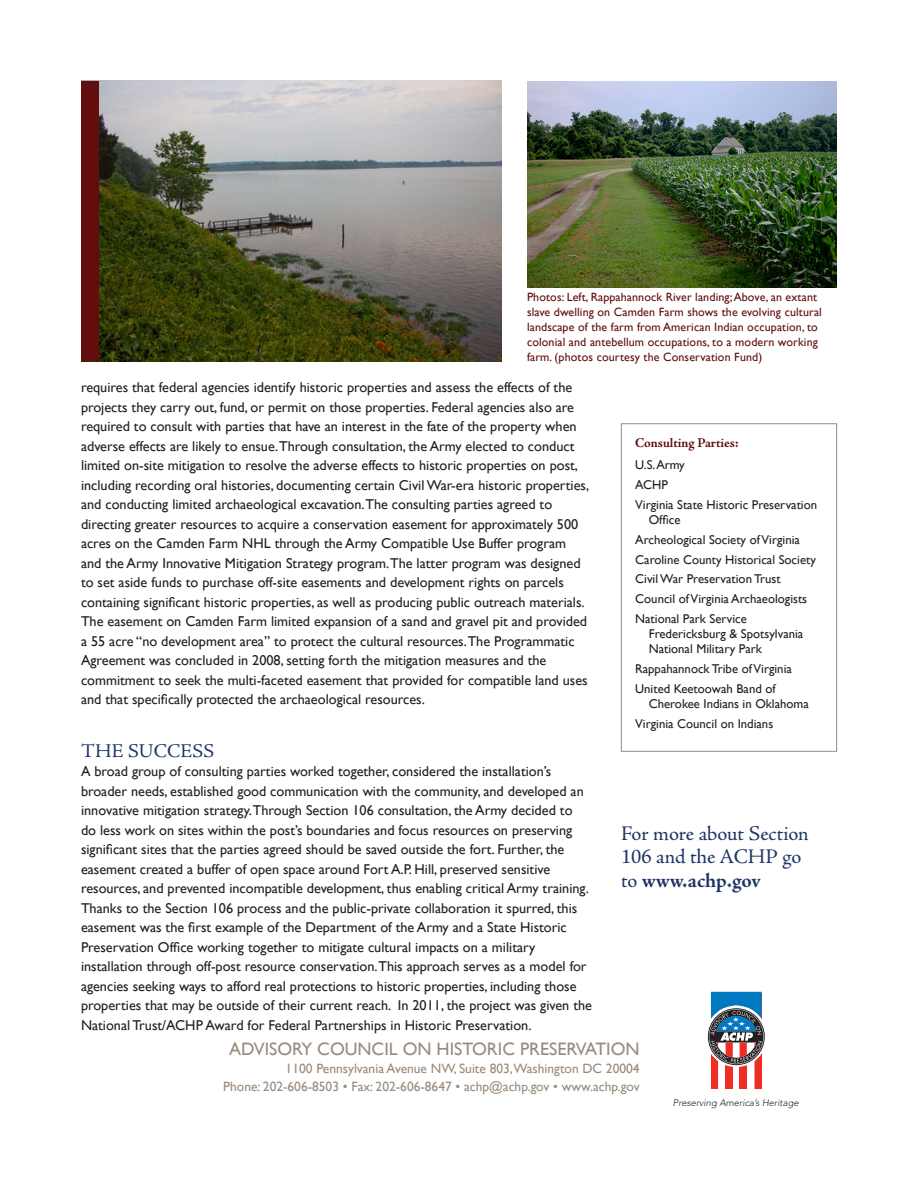
<style>
.page{position:relative;width:918px;height:1188px;background:#fff}
.page>*{position:absolute;margin:0;border:0;box-sizing:border-box;transform-origin:0 0}
.t1{font:20.85px/23.5px "Adobe Jenson Pro";letter-spacing:-.005em;color:#1d3464}
.Body_Copy{font:19.5px "Adobe Jenson Pro";letter-spacing:.015em;color:#1d3464}
.t2{font:18px "Gill Sans";color:#998b7d}
.Subhead_1{font:14.25px/19.5px "Gill Sans";color:#231f20}
.Body_Copy-2{font:14.25px/19.5px "Gill Sans";color:#231f20}
.t3{font:13.5px/18px "Gill Sans";color:#998b7d;text-align:right}
.Sidebar_Head{font:700 13.5px "Adobe Jenson Pro";letter-spacing:-.005em;color:#620d0e}
.Sidebar_Copy{font:12.75px/15px "Gill Sans";color:#231f20}
.Photo_Caption{font:12px/15px "Gill Sans";letter-spacing:.01em;color:#620d0e}
.t4{font:italic 300 9.45px "Avenir";color:#231f20}
.s1{font-weight:700}
</style>
<div class="page">
<svg style="left:707px;top:992px;width:58px;height:97px"></svg>
<img style="left:99px;top:81px;width:403px;height:280px">
<img style="left:527px;top:81px;width:310px;height:206px">
<div style="left:81px;top:81px;width:18px;height:280px;background:#620d0e"></div>
<div style="left:621px;top:423px;width:216px;height:329px;border:1px solid #998b7d"></div>
<p class="Photo_Caption" style="left:527px;top:290px;width:296px">Photos: Left, Rappahannock River landing; Above, an extant slave dwelling on Camden Farm shows the evolving cultural landscape of the farm from American Indian occupation, to colonial and antebellum occupations, to a modern working farm. (photos courtesy the Conservation Fund)</p>
<p class="Subhead_1" style="left:81px;top:378px;width:510px">requires that federal agencies identify historic properties and assess the effects of the projects they carry out, fund, or permit on those properties. Federal agencies also are required to consult with parties that have an interest in the fate of the property when adverse effects are likely to ensue.Through consultation, the Army elected to conduct limited on-site mitigation to resolve the adverse effects to historic properties on post, including recording oral histories, documenting certain Civil War-era historic properties, and conducting limited archaeological excavation.The consulting parties agreed to directing greater resources to acquire a conservation easement for approximately 500 acres on the Camden Farm NHL through the Army Compatible Use Buffer program and the Army Innovative Mitigation Strategy program.The latter program was designed to set aside funds to purchase off-site easements and development rights on parcels containing significant historic properties, as well as producing public outreach materials.<br>The easement on Camden Farm limited expansion of a sand and gravel pit and provided a 55 acre “no development area” to protect the cultural resources.The Programmatic Agreement was concluded in 2008, setting forth the mitigation measures and the commitment to seek the multi-faceted easement that provided for compatible land uses and that specifically protected the archaeological resources.</p>
<p class="Body_Copy" style="left:81px;top:740px;width:135px">THE SUCCESS</p>
<p class="Body_Copy-2" style="left:81px;top:762px;width:513px">A broad group of consulting parties worked together, considered the installation’s broader needs, established good communication with the community, and developed an innovative mitigation strategy.Through Section 106 consultation, the Army decided to<br>do less work on sites within the post’s boundaries and focus resources on preserving significant sites that the parties agreed should be saved outside the fort. Further, the easement created a buffer of open space around Fort A.P. Hill, preserved sensitive resources, and prevented incompatible development, thus enabling critical Army training.<br>Thanks to the Section 106 process and the public-private collaboration it spurred, this easement was the first example of the Department of the Army and a State Historic Preservation Office working together to mitigate cultural impacts on a military installation through off-post resource conservation.This approach serves as a model for agencies seeking ways to afford real protections to historic properties, including those properties that may be outside of their current reach. In 2011, the project was given the National Trust/ACHP Award for Federal Partnerships in Historic Preservation.</p>
<p class="Sidebar_Head" style="left:635px;top:435px;width:105px">Consulting Parties:</p>
<p class="Sidebar_Copy" style="left:635px;top:458px;width:51px">U.S. Army</p>
<p class="Sidebar_Copy" style="left:635px;top:477px;width:34px">ACHP</p>
<p class="Sidebar_Copy" style="left:649px;top:497px;width:170px;text-indent:-14px">Virginia State Historic Preservation<br>Office</p>
<p class="Sidebar_Copy" style="left:635px;top:532px;width:166px">Archeological Society of Virginia</p>
<p class="Sidebar_Copy" style="left:635px;top:552px;width:182px">Caroline County Historical Society</p>
<p class="Sidebar_Copy" style="left:635px;top:572px;width:147px">Civil War Preservation Trust</p>
<p class="Sidebar_Copy" style="left:635px;top:592px;width:173px">Council of Virginia Archaeologists</p>
<p class="Sidebar_Copy" style="left:649px;top:612px;width:156px;text-indent:-14px">National Park Service<br>Fredericksburg &amp; Spotsylvania<br>National Military Park</p>
<p class="Sidebar_Copy" style="left:635px;top:661px;width:158px">Rappahannock Tribe of Virginia</p>
<p class="Sidebar_Copy" style="left:649px;top:681px;width:162px;text-indent:-14px">United Keetoowah Band of<br>Cherokee Indians in Oklahoma</p>
<p class="Sidebar_Copy" style="left:635px;top:716px;width:140px">Virginia Council on Indians</p>
<p class="t1" style="left:621px;top:822px;width:189px">For more about Section<br>106 and the ACHP go to <span class="s1">www.achp.gov</span></p>
<p class="t2" style="left:229px;top:1038px;width:412px">ADVISORY COUNCIL ON HISTORIC PRESERVATION</p>
<p class="t3" style="left:223px;top:1059px;width:418px">1100 Pennsylvania Avenue NW, Suite 803,Washington DC 20004<br>Phone: 202-606-8503 • Fax: 202-606-8647 • achp@achp.gov • www.achp.gov</p>
<p class="t4" style="left:673px;top:1098px;width:127px">Preserving America’s Heritage</p>
</div>
